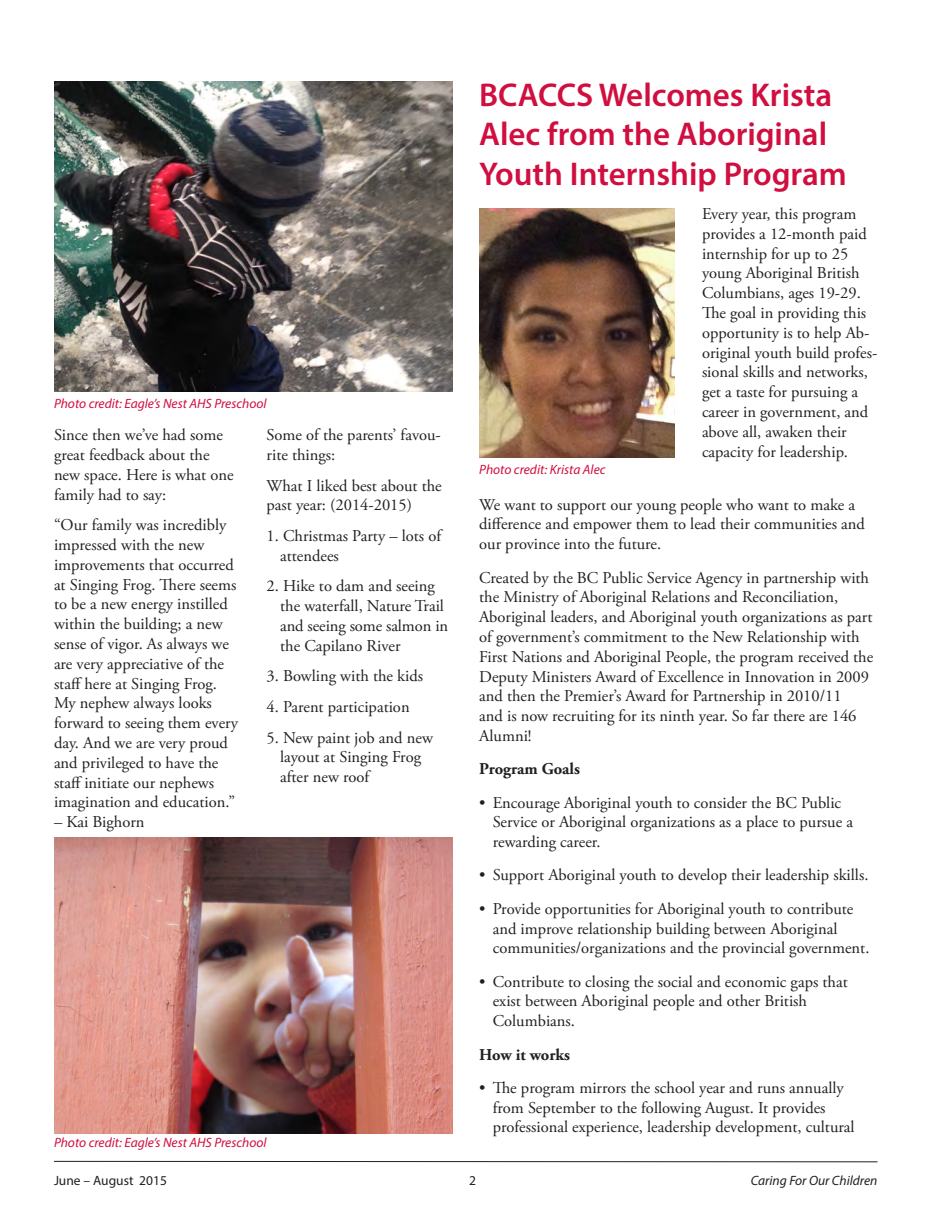
<style>
.page{position:relative;width:945px;height:1215px;background:#fff}
.page>*{position:absolute;margin:0;border:0;box-sizing:border-box;transform-origin:0 0}
.Heading_1{font:600 33px/39.6px "Myriad Pro";color:#d10e40}
.Body_Text{font:16.5px/19.8px "Adobe Garamond Pro";color:#231f20}
.Body_Text-2{font:700 16.5px "Adobe Garamond Pro";color:#231f20}
.t1{font:italic 13.5px "Myriad Pro";color:#d10e40}
.t2{font:italic 13.5px "Myriad Pro";color:#231f20}
.t3{font:13.5px "Myriad Pro";color:#231f20}
</style>
<div class="page">
<svg style="left:54px;top:1161px;width:824px;height:2px"></svg>
<img style="left:479px;top:209px;width:196px;height:248px">
<img style="left:54px;top:81px;width:398px;height:311px">
<img style="left:54px;top:837px;width:398px;height:297px">
<p class="t1" style="left:54px;top:395px;width:214px">Photo credit: Eagle’s Nest AHS Preschool</p>
<p class="Body_Text" style="left:54px;top:426px;width:181px">Since then we’ve had some great feedback about the new space. Here is what one family had to say:</p>
<p class="Body_Text" style="left:54px;top:516px;width:186px">“Our family was incredibly impressed with the new improvements that occurred at Singing Frog. There seems to be a new energy instilled within the building; a new sense of vigor. As always we are very appreciative of the staff here at Singing Frog.<br>My nephew always looks forward to seeing them every day. And we are very proud and privileged to have the staff initiate our nephews imagination and education.”</p>
<p class="Body_Text" style="left:54px;top:813px;width:92px">– Kai Bighorn</p>
<p class="Body_Text" style="left:267px;top:426px;width:176px">Some of the parents’ favou&shy;rite things:</p>
<p class="Body_Text" style="left:267px;top:476px;width:177px">What I liked best about the past year: (2014-2015)</p>
<p class="Body_Text" style="left:280px;top:526px;width:163px;text-indent:-13px">1. Christmas Party – lots of attendees</p>
<p class="Body_Text" style="left:280px;top:577px;width:170px;text-indent:-13px">2. Hike to dam and seeing the waterfall, Nature Trail and seeing some salmon in the Capilano River</p>
<p class="Body_Text" style="left:267px;top:667px;width:158px">3. Bowling with the kids</p>
<p class="Body_Text" style="left:267px;top:697px;width:145px">4. Parent participation</p>
<p class="Body_Text" style="left:280px;top:728px;width:154px;text-indent:-13px">5. New paint job and new layout at Singing Frog after new roof</p>
<p class="t1" style="left:54px;top:1134px;width:214px">Photo credit: Eagle’s Nest AHS Preschool</p>
<p class="Heading_1" style="left:479px;top:74px;width:369px">BCACCS Welcomes Krista<br>Alec from the Aboriginal<br>Youth Internship Program</p>
<p class="Body_Text" style="left:702px;top:204px;width:177px">Every year, this program provides a 12-month paid internship for up to 25 young Aboriginal British<br>Columbians, ages 19-29.<br>The goal in providing this opportunity is to help Ab&shy;original youth build profes&shy;sional skills and networks, get a taste for pursuing a career in government, and above all, awaken their capacity for leadership.</p>
<p class="Body_Text" style="left:479px;top:495px;width:387px">We want to support our young people who want to make a difference and empower them to lead their communities and our province into the future.</p>
<p class="Body_Text" style="left:479px;top:568px;width:396px">Created by the BC Public Service Agency in partnership with the Ministry of Aboriginal Relations and Reconciliation, Aboriginal leaders, and Aboriginal youth organizations as part of government’s commitment to the New Relationship with First Nations and Aboriginal People, the program received the Deputy Ministers Award of Excellence in Innovation in 2009 and then the Premier’s Award for Partnership in 2010/11<br>and is now recruiting for its ninth year. So far there are 146<br>Alumni!</p>
<p class="Body_Text-2" style="left:479px;top:759px;width:102px">Program Goals</p>
<p class="Body_Text" style="left:493px;top:793px;width:362px;text-indent:-13px">• Encourage Aboriginal youth to consider the BC Public<br>Service or Aboriginal organizations as a place to pursue a rewarding career.</p>
<p class="Body_Text" style="left:479px;top:866px;width:391px">• Support Aboriginal youth to develop their leadership skills.</p>
<p class="Body_Text" style="left:493px;top:899px;width:378px;text-indent:-13px">• Provide opportunities for Aboriginal youth to contribute and improve relationship building between Aboriginal communities/organizations and the provincial government.</p>
<p class="Body_Text" style="left:493px;top:972px;width:357px;text-indent:-13px">• Contribute to closing the social and economic gaps that exist between Aboriginal people and other British<br>Columbians.</p>
<p class="Body_Text-2" style="left:479px;top:1045px;width:92px">How it works</p>
<p class="Body_Text" style="left:493px;top:1078px;width:363px;text-indent:-13px">• The program mirrors the school year and runs annually from September to the following August. It provides professional experience, leadership development, cultural</p>
<p class="t1" style="left:479px;top:461px;width:128px">Photo credit: Krista Alec</p>
<p class="t3" style="left:54px;top:1172px;width:114px">June – August 2015</p>
<p class="t3" style="left:469px;top:1172px;width:8px">2</p>
<p class="t2" style="left:751px;top:1172px;width:128px">Caring For Our Children</p>
</div>
